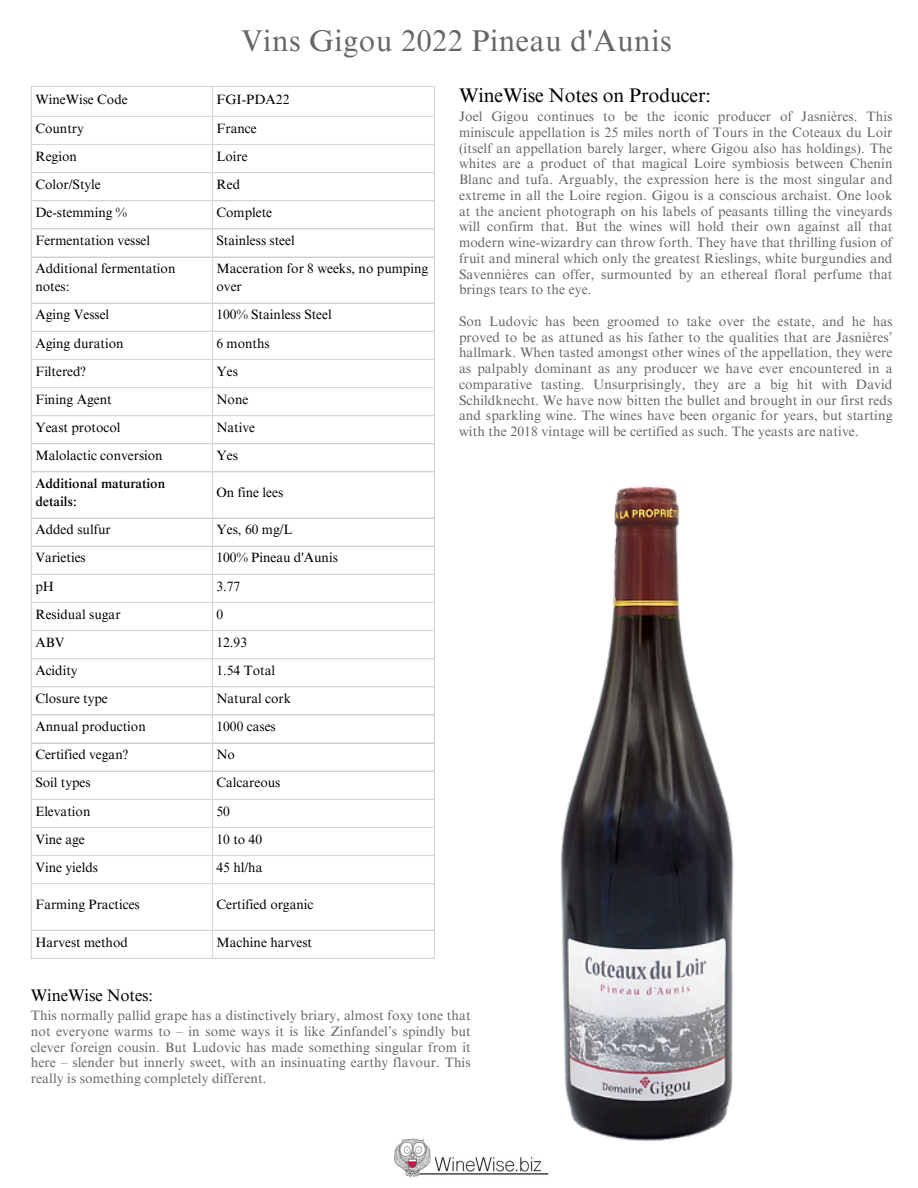
<style>
.page{position:relative;width:918px;height:1188px;background:#fff}
.page>*{position:absolute;margin:0;border:0;box-sizing:border-box;transform-origin:0 0}
.t1{font:30px "Times NRMT Pro";letter-spacing:.02em;color:#666}
.t2{font:19.65px "Times NRMT Pro";letter-spacing:-.005em;color:#000}
.t3{font:16.65px "Times NRMT Pro";letter-spacing:-.005em;color:#000}
.t4{font:13.65px/15.8px "Times NRMT Pro";letter-spacing:.005em;color:#666;text-align:justify}
.t5{font:13.5px/18px "Times NRMT Pro";color:#000}
.t6{font:500 13.5px/18px "Times NRMT Pro";color:#000}
</style>
<div class="page">
<img style="left:394px;top:1161px;width:155px;height:17px">
<hr style="left:31px;top:87px;width:1px;height:871px;background:#d9d9d9">
<hr style="left:212px;top:87px;width:1px;height:871px;background:#d9d9d9">
<hr style="left:434px;top:87px;width:1px;height:871px;background:#d9d9d9">
<hr style="left:31px;top:86px;width:404px;height:1px;background:#d9d9d9">
<hr style="left:31px;top:116px;width:404px;height:1px;background:#d9d9d9">
<hr style="left:31px;top:144px;width:404px;height:1px;background:#d9d9d9">
<hr style="left:31px;top:172px;width:404px;height:1px;background:#d9d9d9">
<hr style="left:31px;top:200px;width:404px;height:1px;background:#d9d9d9">
<hr style="left:31px;top:228px;width:404px;height:1px;background:#d9d9d9">
<hr style="left:31px;top:256px;width:404px;height:2px;background:#d9d9d9">
<hr style="left:31px;top:303px;width:404px;height:1px;background:#d9d9d9">
<hr style="left:31px;top:331px;width:404px;height:1px;background:#d9d9d9">
<hr style="left:31px;top:359px;width:404px;height:1px;background:#d9d9d9">
<hr style="left:31px;top:387px;width:404px;height:1px;background:#d9d9d9">
<hr style="left:31px;top:415px;width:404px;height:1px;background:#d9d9d9">
<hr style="left:31px;top:443px;width:404px;height:1px;background:#d9d9d9">
<hr style="left:31px;top:471px;width:404px;height:1px;background:#d9d9d9">
<hr style="left:31px;top:517px;width:404px;height:2px;background:#d9d9d9">
<hr style="left:31px;top:546px;width:404px;height:1px;background:#d9d9d9">
<hr style="left:31px;top:574px;width:404px;height:1px;background:#d9d9d9">
<hr style="left:31px;top:602px;width:404px;height:1px;background:#d9d9d9">
<hr style="left:31px;top:630px;width:404px;height:1px;background:#d9d9d9">
<hr style="left:31px;top:658px;width:404px;height:1px;background:#d9d9d9">
<hr style="left:31px;top:686px;width:404px;height:1px;background:#d9d9d9">
<hr style="left:31px;top:714px;width:404px;height:1px;background:#d9d9d9">
<hr style="left:31px;top:742px;width:404px;height:2px;background:#d9d9d9">
<hr style="left:31px;top:771px;width:404px;height:1px;background:#d9d9d9">
<hr style="left:31px;top:799px;width:404px;height:1px;background:#d9d9d9">
<hr style="left:31px;top:827px;width:404px;height:1px;background:#d9d9d9">
<hr style="left:31px;top:855px;width:404px;height:1px;background:#d9d9d9">
<hr style="left:31px;top:883px;width:404px;height:1px;background:#d9d9d9">
<hr style="left:31px;top:930px;width:404px;height:1px;background:#d9d9d9">
<hr style="left:31px;top:958px;width:404px;height:1px;background:#d9d9d9">
<img style="left:300px;top:472px;width:434px;height:689px">
<p class="t1" style="left:241px;top:29px;width:432px">Vins Gigou 2022 Pineau d'Aunis</p>
<p class="t5" style="left:35px;top:92px;width:94px">WineWise Code</p>
<p class="t5" style="left:216px;top:92px;width:74px">FGI-PDA22</p>
<p class="t5" style="left:35px;top:121px;width:50px">Country</p>
<p class="t5" style="left:216px;top:121px;width:42px">France</p>
<p class="t5" style="left:35px;top:149px;width:43px">Region</p>
<p class="t5" style="left:216px;top:149px;width:33px">Loire</p>
<p class="t5" style="left:35px;top:177px;width:67px">Color/Style</p>
<p class="t5" style="left:216px;top:177px;width:25px">Red</p>
<p class="t5" style="left:35px;top:205px;width:93px">De-stemming %</p>
<p class="t5" style="left:216px;top:205px;width:57px">Complete</p>
<p class="t5" style="left:35px;top:233px;width:116px">Fermentation vessel</p>
<p class="t5" style="left:216px;top:233px;width:80px">Stainless steel</p>
<p class="t5" style="left:35px;top:261px;width:142px">Additional fermentation notes:</p>
<p class="t5" style="left:216px;top:261px;width:213px">Maceration for 8 weeks, no pumping over</p>
<p class="t5" style="left:35px;top:308px;width:75px">Aging Vessel</p>
<p class="t5" style="left:216px;top:308px;width:117px">100% Stainless Steel</p>
<p class="t5" style="left:35px;top:336px;width:90px">Aging duration</p>
<p class="t5" style="left:216px;top:336px;width:55px">6 months</p>
<p class="t5" style="left:35px;top:364px;width:52px">Filtered?</p>
<p class="t5" style="left:216px;top:364px;width:23px">Yes</p>
<p class="t5" style="left:35px;top:392px;width:78px">Fining Agent</p>
<p class="t5" style="left:216px;top:392px;width:33px">None</p>
<p class="t5" style="left:35px;top:420px;width:87px">Yeast protocol</p>
<p class="t5" style="left:216px;top:420px;width:40px">Native</p>
<p class="t5" style="left:35px;top:448px;width:129px">Malolactic conversion</p>
<p class="t5" style="left:216px;top:448px;width:23px">Yes</p>
<p class="t6" style="left:35px;top:476px;width:131px">Additional maturation details:</p>
<p class="t5" style="left:216px;top:485px;width:68px">On fine lees</p>
<p class="t5" style="left:35px;top:522px;width:77px">Added sulfur</p>
<p class="t5" style="left:216px;top:522px;width:78px">Yes, 60 mg/L</p>
<p class="t5" style="left:35px;top:551px;width:52px">Varieties</p>
<p class="t5" style="left:216px;top:551px;width:123px">100% Pineau d'Aunis</p>
<p class="t5" style="left:35px;top:579px;width:20px">pH</p>
<p class="t5" style="left:216px;top:579px;width:25px">3.77</p>
<p class="t5" style="left:35px;top:607px;width:87px">Residual sugar</p>
<p class="t5" style="left:216px;top:607px;width:8px">0</p>
<p class="t5" style="left:35px;top:635px;width:31px">ABV</p>
<p class="t5" style="left:216px;top:635px;width:32px">12.93</p>
<p class="t5" style="left:35px;top:663px;width:44px">Acidity</p>
<p class="t5" style="left:216px;top:663px;width:60px">1.54 Total</p>
<p class="t5" style="left:35px;top:691px;width:74px">Closure type</p>
<p class="t5" style="left:216px;top:691px;width:76px">Natural cork</p>
<p class="t5" style="left:35px;top:719px;width:112px">Annual production</p>
<p class="t5" style="left:216px;top:719px;width:61px">1000 cases</p>
<p class="t5" style="left:35px;top:747px;width:94px">Certified vegan?</p>
<p class="t5" style="left:216px;top:747px;width:20px">No</p>
<p class="t5" style="left:35px;top:776px;width:57px">Soil types</p>
<p class="t5" style="left:216px;top:776px;width:65px">Calcareous</p>
<p class="t5" style="left:35px;top:804px;width:57px">Elevation</p>
<p class="t5" style="left:216px;top:804px;width:15px">50</p>
<p class="t5" style="left:35px;top:832px;width:51px">Vine age</p>
<p class="t5" style="left:216px;top:832px;width:47px">10 to 40</p>
<p class="t5" style="left:35px;top:860px;width:64px">Vine yields</p>
<p class="t5" style="left:216px;top:860px;width:47px">45 hl/ha</p>
<p class="t5" style="left:35px;top:897px;width:106px">Farming Practices</p>
<p class="t5" style="left:216px;top:897px;width:99px">Certified organic</p>
<p class="t5" style="left:35px;top:935px;width:94px">Harvest method</p>
<p class="t5" style="left:216px;top:935px;width:97px">Machine harvest</p>
<p class="t2" style="left:459px;top:88px;width:253px">WineWise Notes on Producer:</p>
<p class="t4" style="left:459px;top:110px;width:435px">Joel Gigou continues to be the iconic producer of Jasnières. This miniscule appellation is 25 miles north of Tours in the Coteaux du Loir (itself an appellation barely larger, where Gigou also has holdings). The whites are a product of that magical Loire symbiosis between Chenin Blanc and tufa. Arguably, the expression here is the most singular and extreme in all the Loire region. Gigou is a conscious archaist. One look at the ancient photograph on his labels of peasants tilling the vineyards will confirm that. But the wines will hold their own against all that modern wine-wizardry can throw forth. They have that thrilling fusion of fruit and mineral which only the greatest Rieslings, white burgundies and Savennières can offer, surmounted by an ethereal floral perfume that brings tears to the eye.</p>
<p class="t4" style="left:459px;top:315px;width:435px">Son Ludovic has been groomed to take over the estate, and he has proved to be as attuned as his father to the qualities that are Jasnières’ hallmark. When tasted amongst other wines of the appellation, they were as palpably dominant as any producer we have ever encountered in a comparative tasting. Unsurprisingly, they are a big hit with David Schildknecht. We have now bitten the bullet and brought in our first reds and sparkling wine. The wines have been organic for years, but starting with the 2018 vintage will be certified as such. The yeasts are native.</p>
<p class="t3" style="left:31px;top:989px;width:124px">WineWise Notes:</p>
<p class="t4" style="left:31px;top:1009px;width:441px">This normally pallid grape has a distinctively briary, almost foxy tone that not everyone warms to – in some ways it is like Zinfandel’s spindly but clever foreign cousin. But Ludovic has made something singular from it here – slender but innerly sweet, with an insinuating earthy flavour. This really is something completely different.</p>
</div>
